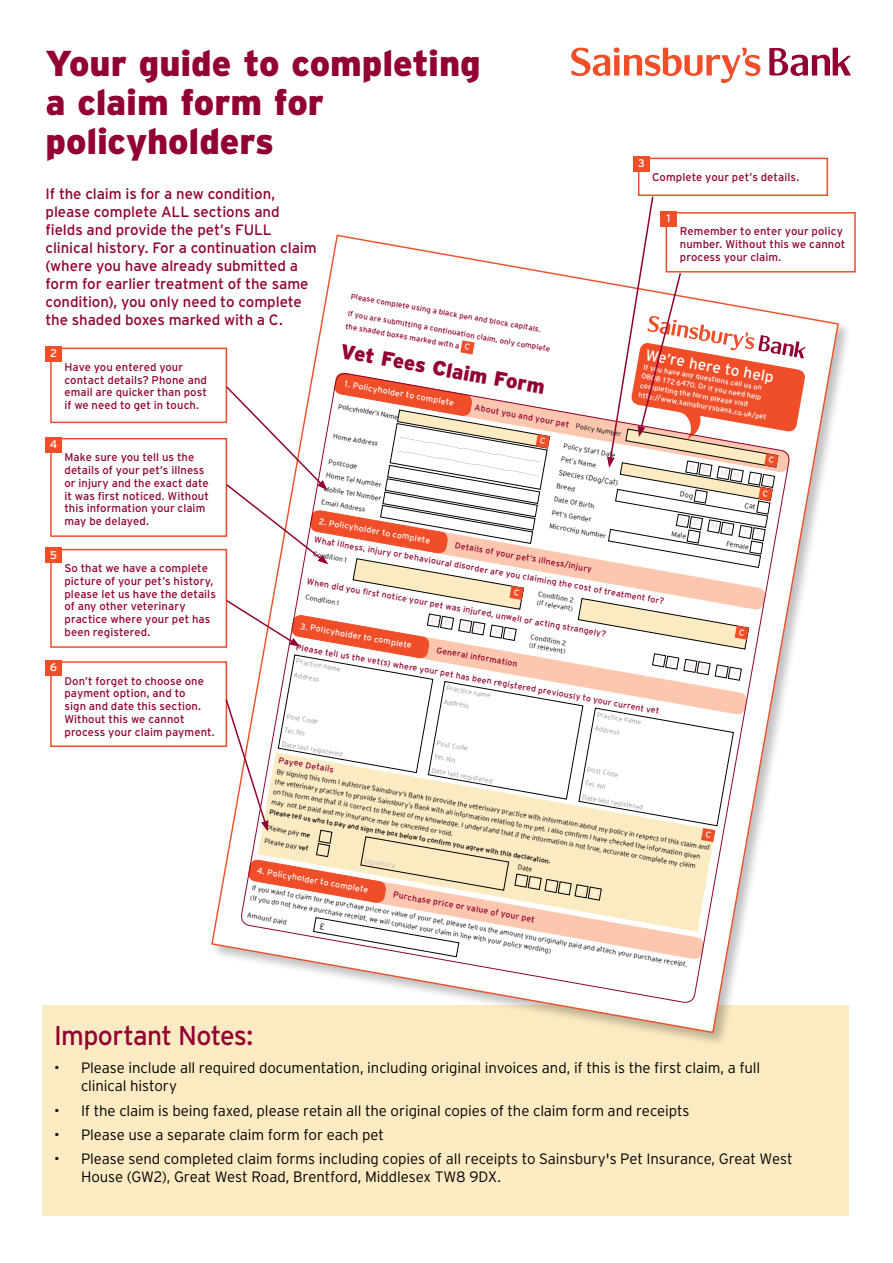
<style>
.page{position:relative;width:893px;height:1263px;background:#fff}
.page>*{position:absolute;margin:0;border:0;box-sizing:border-box;transform-origin:0 0}
.t1{font:900 36px/39px "Interstate";letter-spacing:-.005em;color:#920031}
.t2{font:27px "I511 Interstate Regular";letter-spacing:-.025em;color:#920031}
.t3{font:900 20.55px "Interstate";color:#920031}
.t4{font:15.45px "I511 Interstate Regular";color:#fff}
.t5{font:300 15px/18px "Interstate";letter-spacing:-.005em;color:#000}
.t6{font:15px/18px "I511 Interstate Regular";letter-spacing:-.005em;color:#920031}
.t7{font:11.25px/12.8px "I511 Interstate Regular";letter-spacing:.005em;color:#920031}
.t8{font:11.1px "I511 Interstate Regular";color:#fff}
.t9{font:10.2px/13.6px "Minion Pro";color:#bcbec0}
.t10{font:8.55px "I511 Interstate Regular";color:#920031}
.t11{font:8.55px "I511 Interstate Regular";color:#fff}
.t12{font:7.65px/12.8px "I511 Interstate Regular";color:#920031}
.t13{font:7.2px/9.4px "I511 Interstate Regular";color:#fff}
.t14{font:300 7.2px "Interstate";color:#000}
.t15{font:300 7.2px "Interstate";color:#bcbec0}
.t16{font:300 6.9px/13.5px "Interstate";color:#000}
.t17{font:300 6.9px/14px "Interstate";color:#939598}
.t18{font:6.9px "I511 Interstate Regular";color:#000}
.s1{font-size:8.55px;color:#fff}
.s2{font-family:"Interstate";font-weight:300;font-size:6.9px;color:#000}
.s3{font-family:"I511 Interstate Regular";font-weight:400}
</style>
<div class="page">
<div style="left:43px;top:1006px;width:806px;height:210px;background:#fbebc2"></div>
<div style="left:209px;top:233px;width:644px;height:814px;background:#000;opacity:.25"></div>
<svg style="left:210px;top:234px;width:630px;height:800px"></svg>
<svg style="left:240px;top:960px;width:551px;height:44px"></svg>
<div style="left:638px;top:158px;width:190px;height:38px;border:2px solid #f04e29"></div>
<div style="left:633px;top:156px;width:16px;height:16px;background:#f04e29"></div>
<svg style="left:571px;top:47px;width:189px;height:36px"></svg>
<svg style="left:769px;top:48px;width:82px;height:28px"></svg>
<div style="left:50px;top:348px;width:177px;height:75px;border:2px solid #f04e29"></div>
<div style="left:45px;top:346px;width:17px;height:16px;background:#f04e29"></div>
<div style="left:50px;top:438px;width:177px;height:99px;border:2px solid #f04e29"></div>
<div style="left:45px;top:437px;width:17px;height:15px;background:#f04e29"></div>
<div style="left:50px;top:549px;width:177px;height:99px;border:2px solid #f04e29"></div>
<div style="left:45px;top:547px;width:17px;height:16px;background:#f04e29"></div>
<div style="left:50px;top:661px;width:177px;height:86px;border:2px solid #f04e29"></div>
<div style="left:45px;top:660px;width:17px;height:16px;background:#f04e29"></div>
<div style="left:666px;top:212px;width:190px;height:61px;border:2px solid #f04e29"></div>
<svg style="left:224px;top:195px;width:582px;height:765px"></svg>
<h1 class="t1" style="left:45px;top:44px;width:437px">Your guide to completing a claim form for policyholders</h1>
<p class="t6" style="left:45px;top:185px;width:273px">If the claim is for a new condition, please complete ALL sections and fields and provide the pet’s FULL clinical history. For a continuation claim (where you have already submitted a form for earlier treatment of the same condition), you only need to complete the shaded boxes marked with a C.</p>
<h3 class="t8" style="left:638px;top:157px;width:8px">3</h3>
<h3 class="t7" style="left:652px;top:171px;width:148px">Complete your pet’s details.</h3>
<h3 class="t8" style="left:665px;top:212px;width:8px">1</h3>
<h3 class="t7" style="left:680px;top:225px;width:167px">Remember to enter your policy number. Without this we cannot process your claim.</h3>
<p class="t12" style="left:352px;top:290px;width:194px;rotate:10deg">Please complete using a black pen and block capitals.</p>
<p class="t12" style="left:349px;top:307px;width:207px;rotate:10deg">If you are submitting a continuation claim, only complete the shaded boxes marked with a <span class="s1">C</span></p>
<h3 class="t3" style="left:343px;top:339px;width:209px;rotate:10deg">Vet Fees Claim Form</h3>
<h3 class="t4" style="left:647px;top:346px;width:132px;rotate:10deg">We’re here to help</h3>
<h3 class="t8" style="left:50px;top:347px;width:8px">2</h3>
<h3 class="t7" style="left:64px;top:361px;width:144px">Have you entered your contact details? Phone and email are quicker than post if we need to get in touch.</h3>
<p class="t13" style="left:644px;top:362px;width:131px;rotate:10deg">If you have any questions call us on 0808 172 6470. Or if you need help completing the form please visit http://www.sainsburysbank.co.uk/pet</p>
<p class="t11" style="left:344px;top:379px;width:114px;rotate:10deg">1. Policyholder to complete</p>
<p class="t16" style="left:340px;top:400px;width:62px;rotate:10deg">Policyholder’s Name</p>
<p class="t16" style="left:334px;top:429px;width:47px;rotate:10deg">Home Address</p>
<h3 class="t9" style="left:402px;top:426px;width:145px;rotate:10deg">_____________________________ _____________________________</h3>
<p class="t10" style="left:476px;top:403px;width:151px;rotate:10deg">About you and your pet <span class="s2">Policy Number</span></p>
<h3 class="t8" style="left:50px;top:438px;width:8px">4</h3>
<p class="t16" style="left:565px;top:439px;width:54px;rotate:10deg">Policy Start Date</p>
<p class="t16" style="left:562px;top:452px;width:37px;rotate:10deg">Pet’s Name</p>
<p class="t14" style="left:560px;top:468px;width:62px;rotate:10deg">Species (Dog/Cat)</p>
<p class="t16" style="left:558px;top:479px;width:42px;rotate:10deg">Breed<br>Date Of Birth</p>
<p class="t16" style="left:553px;top:506px;width:42px;rotate:10deg">Pet’s Gender</p>
<h3 class="t7" style="left:64px;top:451px;width:146px">Make sure you tell us the details of your pet’s illness or injury and the exact date it was first noticed. Without this information your claim may be delayed.</h3>
<p class="t16" style="left:330px;top:455px;width:60px;rotate:10deg">Postcode<br>Home Tel Number<br>Mobile Tel Number<br>Email Address</p>
<p class="t11" style="left:320px;top:516px;width:114px;rotate:10deg">2. Policyholder to complete</p>
<p class="t16" style="left:551px;top:519px;width:59px;rotate:10deg">Microchip Number</p>
<p class="t16" style="left:673px;top:527px;width:16px;rotate:10deg">Male</p>
<p class="t10" style="left:315px;top:535px;width:357px;rotate:10deg">What illness, injury or behavioural disorder are you claiming the cost of treatment for?</p>
<p class="t16" style="left:728px;top:536px;width:24px;rotate:10deg">Female</p>
<p class="t10" style="left:456px;top:540px;width:141px;rotate:10deg">Details of your pet’s illness/injury</p>
<h3 class="t8" style="left:50px;top:549px;width:8px">5</h3>
<p class="t16" style="left:314px;top:547px;width:36px;rotate:10deg">Condition 1</p>
<h3 class="t7" style="left:64px;top:562px;width:153px">So that we have a complete picture of your pet’s history, please let us have the details of any other veterinary practice where your pet has been registered.</h3>
<p class="t10" style="left:308px;top:577px;width:305px;rotate:10deg">When did you fi rst notice your pet was injured, unwell or acting strangely?</p>
<p class="t16" style="left:539px;top:589px;width:38px;line-height:8.7px;rotate:10deg">Condition 2 (If relevant)</p>
<p class="t16" style="left:307px;top:590px;width:36px;rotate:10deg">Condition 1</p>
<p class="t11" style="left:301px;top:621px;width:114px;rotate:10deg">3. Policyholder to complete</p>
<p class="t16" style="left:532px;top:630px;width:37px;rotate:10deg">Condition 2</p>
<p class="t16" style="left:530px;top:638px;width:38px;rotate:10deg">(If relevant)</p>
<p class="t10" style="left:297px;top:642px;width:370px;rotate:10deg">Please tell us the vet(s) where your pet has been registered previously to your current vet</p>
<p class="t10" style="left:437px;top:645px;width:84px;rotate:10deg">General information</p>
<p class="t17" style="left:298px;top:654px;width:47px;rotate:10deg">Practice name<br>Address</p>
<p class="t17" style="left:288px;top:709px;width:63px;rotate:10deg">Post Code<br>Tel. No<br>Date last registered</p>
<h3 class="t8" style="left:50px;top:661px;width:8px">6</h3>
<h3 class="t7" style="left:64px;top:674px;width:152px">Don’t forget to choose one payment option, and to<br>sign and date this section.<br>Without this we cannot process your claim payment.</h3>
<p class="t17" style="left:448px;top:681px;width:47px;rotate:10deg">Practice name<br>Address</p>
<p class="t17" style="left:438px;top:736px;width:63px;rotate:10deg">Post Code<br>Tel. No<br>Date last registered</p>
<p class="t17" style="left:598px;top:707px;width:47px;rotate:10deg">Practice name<br>Address</p>
<p class="t17" style="left:588px;top:762px;width:63px;rotate:10deg">Post Code<br>Tel. No<br>Date last registered</p>
<p class="t10" style="left:280px;top:755px;width:58px;rotate:10deg">Payee Details</p>
<p class="t16" style="left:278px;top:766px;width:441px;line-height:10.2px;rotate:10deg">By signing this form I authorise Sainsbury’s Bank to provide the veterinary practice with information about my policy in respect of this claim and the veterinary practice to provide Sainsbury’s Bank with all information relating to my pet. I also confi rm I have checked the information given on this form and that it is correct to the best of my knowledge. I understand that if the information is not true, accurate or complete my claim may not be paid and my insurance may be cancelled or void.</p>
<p class="t18" style="left:270px;top:808px;width:287px;rotate:10deg">Please tell us who to pay and sign the box below to confi rm you agree with this declaration.</p>
<p class="t16" style="left:268px;top:821px;width:46px;rotate:10deg">Please pay <span class="s3">me<br></span>Please pay <span class="s3">vet</span></p>
<p class="t15" style="left:365px;top:856px;width:33px;rotate:10deg">signature</p>
<p class="t16" style="left:519px;top:860px;width:16px;rotate:10deg">Date</p>
<p class="t11" style="left:258px;top:866px;width:114px;rotate:10deg">4. Policyholder to complete</p>
<p class="t11" style="left:549px;top:880px;width:52px;rotate:10deg">MM YY</p>
<p class="t16" style="left:253px;top:882px;width:443px;line-height:10.2px;rotate:10deg">If you want to claim for the purchase price or value of your pet, please tell us the amount you originally paid and attach your purchase receipt. (If you do not have a purchase receipt, we will consider your claim in line with your policy wording)</p>
<p class="t10" style="left:394px;top:890px;width:145px;rotate:10deg">Purchase price or value of your pet</p>
<p class="t16" style="left:248px;top:908px;width:42px;rotate:10deg">Amount paid</p>
<h2 class="t2" style="left:54px;top:1020px;width:201px">Important Notes:</h2>
<h3 class="t5" style="left:81px;top:1059px;width:681px;text-indent:-27px">• Please include all required documentation, including original invoices and, if this is the first claim, a full clinical history</h3>
<h3 class="t5" style="left:54px;top:1101px;width:637px">• If the claim is being faxed, please retain all the original copies of the claim form and receipts</h3>
<h3 class="t5" style="left:54px;top:1125px;width:332px">• Please use a separate claim form for each pet</h3>
<h3 class="t5" style="left:81px;top:1150px;width:713px;text-indent:-27px">• Please send completed claim forms including copies of all receipts to Sainsbury's Pet Insurance, Great West<br>House (GW2), Great West Road, Brentford, Middlesex TW8 9DX.</h3>
</div>
